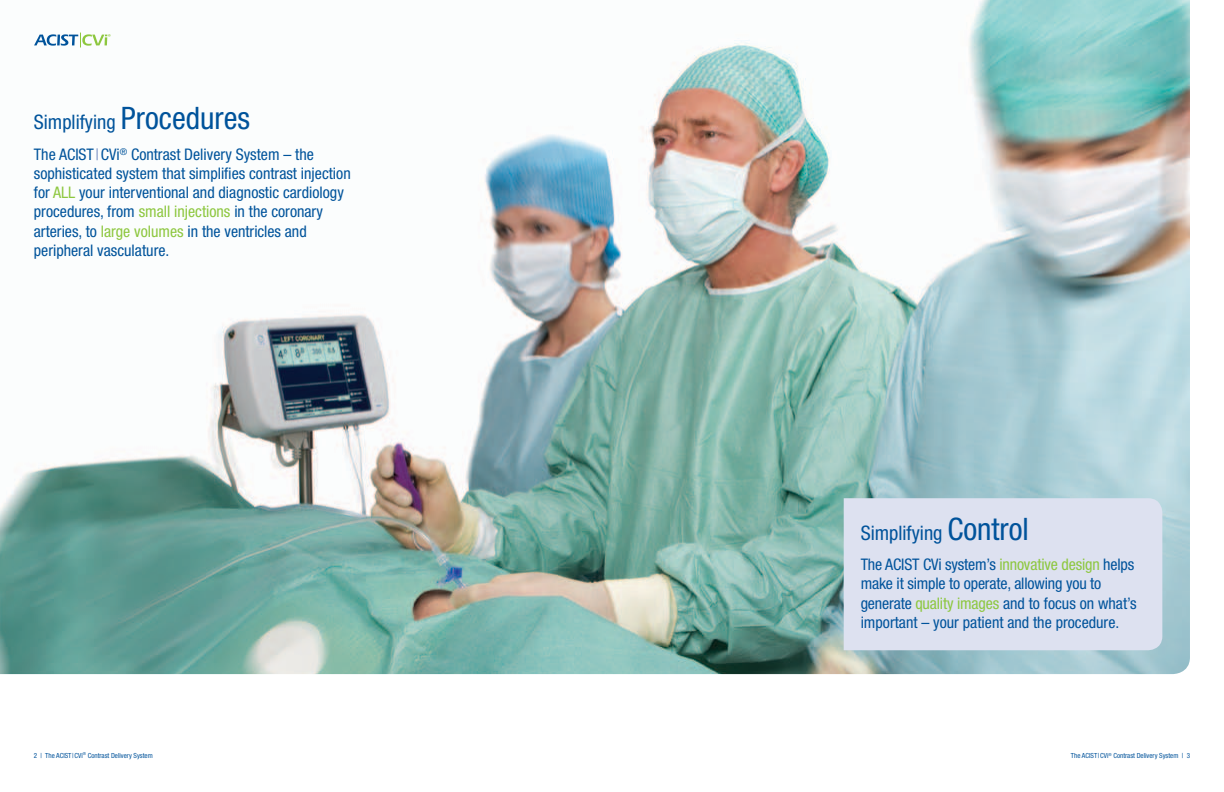
<style>
.page{position:relative;width:1224px;height:792px;background:#fff}
.page>*{position:absolute;margin:0;border:0;box-sizing:border-box;transform-origin:0 0}
.t1{font:condensed 20px "Helvetica Neue";color:#00539b}
.t2{font:condensed 16px/19.2px "Helvetica Neue";color:#00539b}
.t3{font:condensed 7px "Helvetica Neue";color:#00539b}
.s1{font-size:31px}
.s2{color:#7b92c4}
.s3{color:#8dc73f}
</style>
<div class="page">
<img style="left:0;top:0;width:1190px;height:674px">
<div style="left:844px;top:498px;width:318px;height:152px;background:#dde1f0"></div>
<svg style="left:34px;top:33px;width:77px;height:14px"></svg>
<p class="t1" style="left:34px;top:111px;width:218px">Simplifying <span class="s1">Procedures</span></p>
<p class="t2" style="left:34px;top:144px;width:318px">The ACIST<span class="s2">|</span>CVi<sup>®</sup> Contrast Delivery System – the sophisticated system that simplifies contrast injection for <span class="s3">ALL</span> your interventional and diagnostic cardiology procedures, from <span class="s3">small injections</span> in the coronary arteries, to <span class="s3">large volumes</span> in the ventricles and peripheral vasculature.</p>
<p class="t1" style="left:861px;top:521px;width:170px">Simplifying <span class="s1">Control</span></p>
<p class="t2" style="left:861px;top:555px;width:277px">The ACIST CVi system’s <span class="s3">innovative design</span> helps make it simple to operate, allowing you to generate <span class="s3">quality images</span> and to focus on what’s important – your patient and the procedure.</p>
<p class="t3" style="left:34px;top:751px;width:120px">2 | The ACIST|CVi<sup>®</sup> Contrast Delivery System</p>
<p class="t3" style="left:1071px;top:752px;width:121px">The ACIST|CVi<sup>®</sup> Contrast Delivery System | 3</p>
</div>
